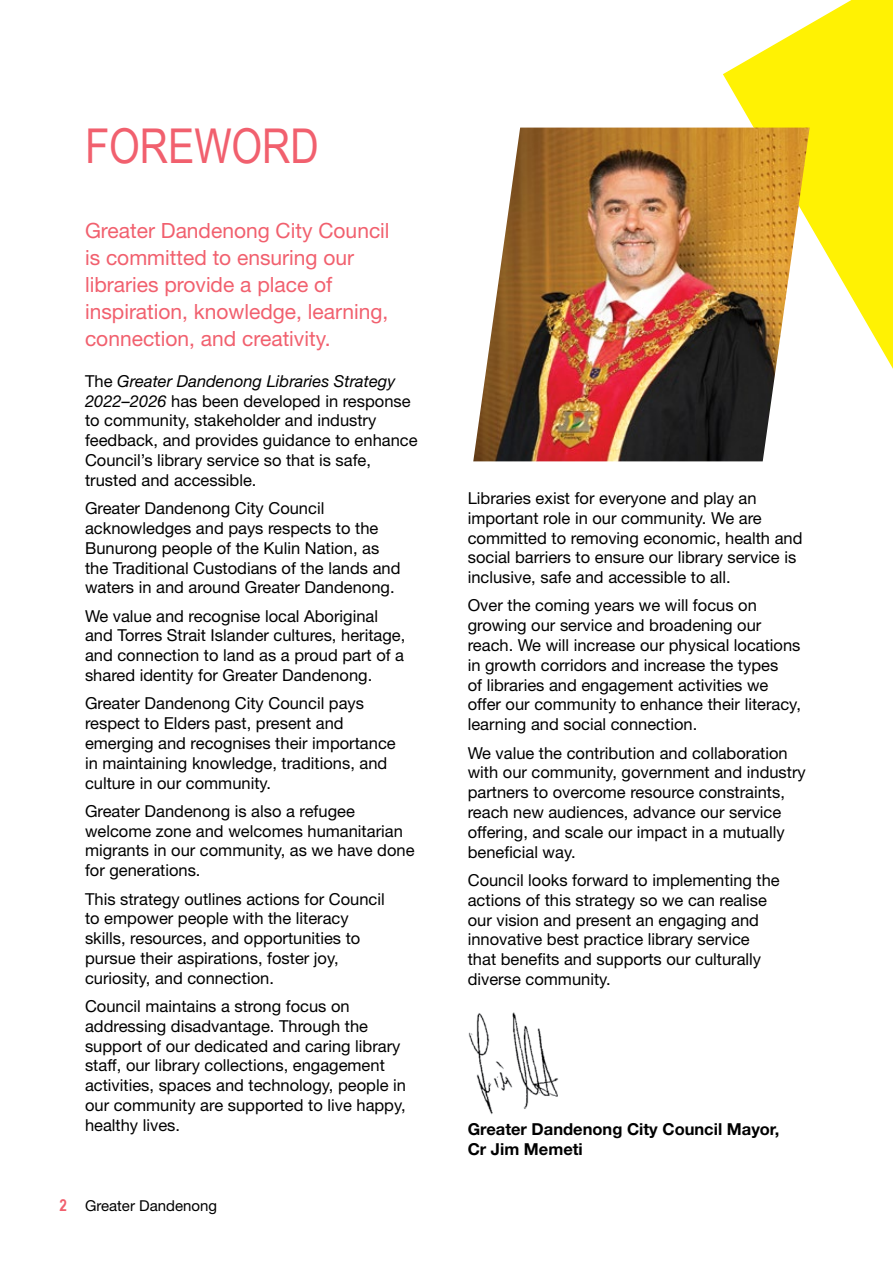
<style>
.page{position:relative;width:893px;height:1263px;background:#fff}
.page>*{position:absolute;margin:0;border:0;box-sizing:border-box;transform-origin:0 0}
.t1{font:48px "Arial Narrow";color:#f1606e}
.t2{font:21px/27px "Helvetica Neue";color:#f1606e}
.t3{font:16.5px/19.8px "Helvetica Neue";color:#000}
.t4{font:700 16.5px/19.8px "Helvetica Neue";color:#000}
.t5{font:15px "Helvetica Neue";color:#000}
.s1{font-style:italic}
.s2{font-family:"Arial Narrow";font-weight:700;font-size:16.5px;color:#f1606e}
</style>
<div class="page">
<svg style="left:723px;top:0;width:170px;height:369px;fill:#fff203"></svg>
<img style="left:468px;top:1012px;width:91px;height:102px">
<img style="left:473px;top:128px;width:337px;height:333px">
<h1 class="t1" style="left:85px;top:110px;width:235px">FOREWORD</h1>
<p class="t2" style="left:85px;top:216px;width:306px">Greater Dandenong City Council is committed to ensuring our libraries provide a place of inspiration, knowledge, learning, connection, and creativity.</p>
<p class="t3" style="left:85px;top:371px;width:334px">The <span class="s1">Greater Dandenong Libraries Strategy 2022–2026</span> has been developed in response to community, stakeholder and industry feedback, and provides guidance to enhance Council’s library service so that is safe, trusted and accessible.</p>
<p class="t3" style="left:85px;top:498px;width:317px">Greater Dandenong City Council acknowledges and pays respects to the Bunurong people of the Kulin Nation, as the Traditional Custodians of the lands and waters in and around Greater Dandenong.</p>
<p class="t3" style="left:85px;top:606px;width:322px">We value and recognise local Aboriginal and Torres Strait Islander cultures, heritage, and connection to land as a proud part of a shared identity for Greater Dandenong.</p>
<p class="t3" style="left:85px;top:693px;width:312px">Greater Dandenong City Council pays respect to Elders past, present and emerging and recognises their importance in maintaining knowledge, traditions, and culture in our community.</p>
<p class="t3" style="left:85px;top:801px;width:331px">Greater Dandenong is also a refugee welcome zone and welcomes humanitarian migrants in our community, as we have done for generations.</p>
<p class="t3" style="left:85px;top:888px;width:301px">This strategy outlines actions for Council to empower people with the literacy skills, resources, and opportunities to pursue their aspirations, foster joy, curiosity, and connection.</p>
<p class="t3" style="left:85px;top:996px;width:322px">Council maintains a strong focus on addressing disadvantage. Through the support of our dedicated and caring library staff, our library collections, engagement activities, spaces and technology, people in our community are supported to live happy, healthy lives.</p>
<p class="t5" style="left:60px;top:1197px;width:159px"><span class="s2">2</span> Greater Dandenong</p>
<p class="t3" style="left:468px;top:488px;width:336px">Libraries exist for everyone and play an important role in our community. We are committed to removing economic, health and social barriers to ensure our library service is inclusive, safe and accessible to all.</p>
<p class="t3" style="left:468px;top:595px;width:335px">Over the coming years we will focus on growing our service and broadening our reach. We will increase our physical locations in growth corridors and increase the types<br>of libraries and engagement activities we offer our community to enhance their literacy, learning and social connection.</p>
<p class="t3" style="left:468px;top:742px;width:340px">We value the contribution and collaboration with our community, government and industry partners to overcome resource constraints, reach new audiences, advance our service offering, and scale our impact in a mutually beneficial way.</p>
<p class="t3" style="left:468px;top:870px;width:314px">Council looks forward to implementing the actions of this strategy so we can realise our vision and present an engaging and innovative best practice library service that benefits and supports our culturally diverse community.</p>
<p class="t4" style="left:468px;top:1119px;width:313px">Greater Dandenong City Council Mayor,<br>Cr Jim Memeti</p>
</div>
